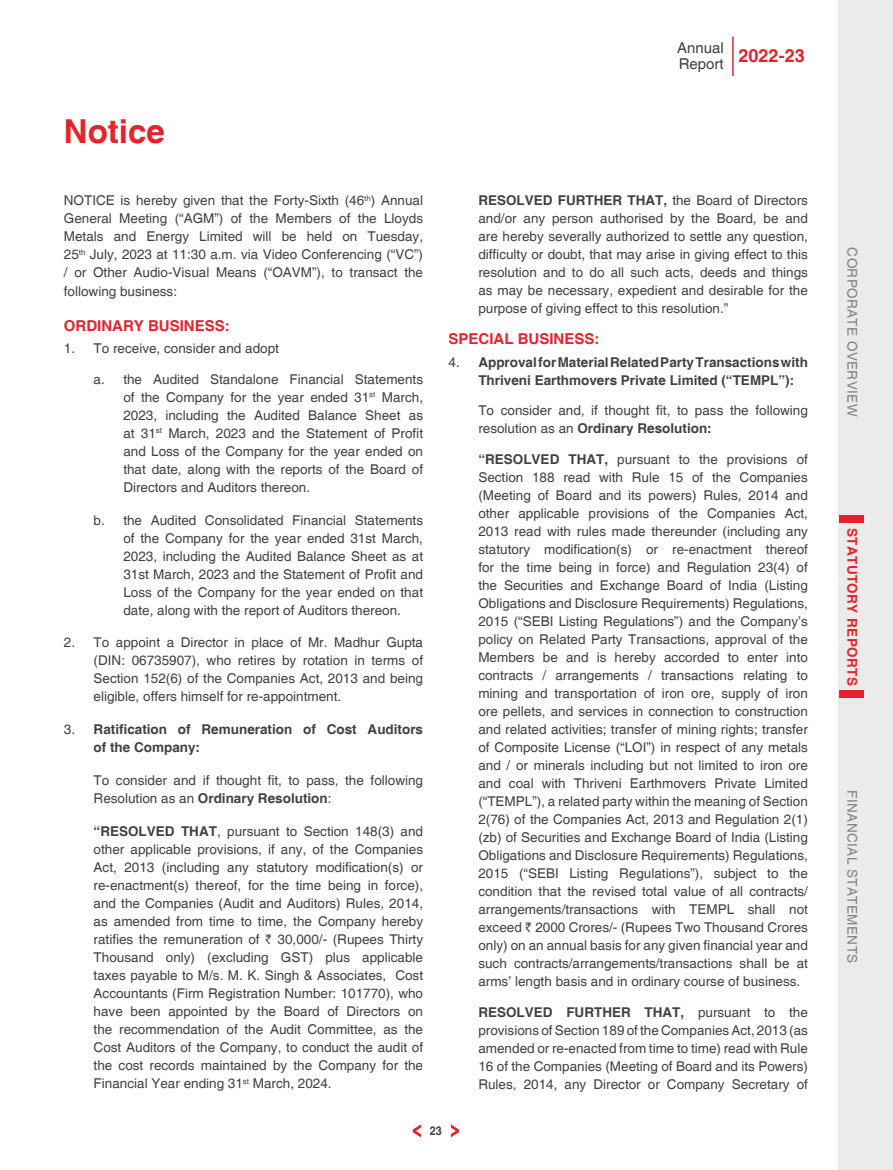
<style>
.page{position:relative;width:893px;height:1170px;background:#fff}
.page>*{position:absolute;margin:0;border:0;box-sizing:border-box;transform-origin:0 0}
.t1{font:700 33px "Helvetica";color:#e8222a}
.t2{font:700 18px "Helvetica";color:#e8222a}
.t3{font:700 15px "Helvetica";color:#e8222a}
.t4{font:15px "Helvetica";color:#414042}
.t5{font:13.5px/18px "Helvetica";color:#414042;text-align:justify}
.t6{font:700 13.5px/18px "Helvetica";color:#414042}
.t7{font:13.5px "Helvetica";letter-spacing:.03em;color:#808285}
.t8{font:700 13.5px "Helvetica";letter-spacing:.03em;color:#e8222a}
.t9{font:700 12px "Helvetica";color:#414042;scale:.9 1}
.s1{font-weight:400}
.s2{font-weight:700}
.s3{font-family:"Rupee"}
</style>
<div class="page">
<div style="left:839px;top:0;width:54px;height:1169px;background:#ebebec"></div>
<svg style="left:412px;top:1124px;width:9px;height:14px"></svg>
<svg style="left:450px;top:1124px;width:10px;height:14px"></svg>
<hr style="left:732px;top:37px;width:2px;height:39px;background:#e8222a">
<div style="left:839px;top:690px;width:24px;height:8px;background:#e8222a"></div>
<div style="left:839px;top:515px;width:24px;height:7px;background:#e8222a"></div>
<h1 class="t1" style="left:64px;top:111px;width:102px">Notice</h1>
<p class="t5" style="left:64px;top:192px;width:361px">NOTICE is hereby given that the Forty-Sixth (46<sup>th</sup>) Annual General Meeting (“AGM”) of the Members of the Lloyds Metals and Energy Limited will be held on Tuesday, 25<sup>th</sup> July, 2023 at 11:30 a.m. via Video Conferencing (“VC”) / or Other Audio-Visual Means (“OAVM”), to transact the following business:</p>
<p class="t3" style="left:64px;top:316px;width:167px">ORDINARY BUSINESS:</p>
<p class="t5" style="left:64px;top:339px;width:217px">1. To receive, consider and adopt</p>
<p class="t5" style="left:123px;top:370px;width:301px;text-indent:-30px">a. the Audited Standalone Financial Statements of the Company for the year ended 31<sup>st</sup> March, 2023, including the Audited Balance Sheet as at 31<sup>st</sup> March, 2023 and the Statement of Profit and Loss of the Company for the year ended on that date, along with the reports of the Board of Directors and Auditors thereon.</p>
<p class="t5" style="left:123px;top:511px;width:301px;text-indent:-30px">b. the Audited Consolidated Financial Statements of the Company for the year ended 31st March, 2023, including the Audited Balance Sheet as at 31st March, 2023 and the Statement of Profit and Loss of the Company for the year ended on that date, along with the report of Auditors thereon.</p>
<p class="t5" style="left:94px;top:634px;width:331px;text-indent:-30px">2. To appoint a Director in place of Mr. Madhur Gupta (DIN: 06735907), who retires by rotation in terms of Section 152(6) of the Companies Act, 2013 and being eligible, offers himself for re-appointment.</p>
<p class="t6" style="left:94px;top:721px;width:331px;text-indent:-30px"><span class="s1">3.</span> Ratification of Remuneration of Cost Auditors of the Company:</p>
<p class="t5" style="left:94px;top:772px;width:331px">To consider and if thought fit, to pass, the following<br>Resolution as an <span class="s2">Ordinary Resolution</span>:</p>
<p class="t5" style="left:94px;top:822px;width:331px"><span class="s2">“RESOLVED THAT</span>, pursuant to Section 148(3) and other applicable provisions, if any, of the Companies Act, 2013 (including any statutory modification(s) or re-enactment(s) thereof, for the time being in force), and the Companies (Audit and Auditors) Rules, 2014, as amended from time to time, the Company hereby ratifies the remuneration of <span class="s3">`</span> 30,000/- (Rupees Thirty Thousand only) (excluding GST) plus applicable taxes payable to M/s. M. K. Singh &amp; Associates, Cost Accountants (Firm Registration Number: 101770), who have been appointed by the Board of Directors on the recommendation of the Audit Committee, as the Cost Auditors of the Company, to conduct the audit of the cost records maintained by the Company for the Financial Year ending 31<sup>st</sup> March, 2024.</p>
<p class="t4" style="left:677px;top:39px;width:48px">Annual</p>
<h2 class="t2" style="left:679px;top:45px;width:127px"><sub>Report</sub> 2022-23</h2>
<p class="t5" style="left:478px;top:192px;width:331px"><span class="s2">RESOLVED FURTHER THAT,</span> the Board of Directors and/or any person authorised by the Board, be and are hereby severally authorized to settle any question, difficulty or doubt, that may arise in giving effect to this resolution and to do all such acts, deeds and things as may be necessary, expedient and desirable for the purpose of giving effect to this resolution.”</p>
<p class="t3" style="left:449px;top:330px;width:152px">SPECIAL BUSINESS:</p>
<p class="t6" style="left:478px;top:353px;width:331px;text-indent:-30px"><span class="s1">4.</span> Approval for Material Related Party Transactions with<br>Thriveni Earthmovers Private Limited (“TEMPL”):</p>
<p class="t5" style="left:478px;top:402px;width:331px">To consider and, if thought fit, to pass the following resolution as an <span class="s2">Ordinary Resolution:</span></p>
<p class="t5" style="left:478px;top:451px;width:331px"><span class="s2">“RESOLVED THAT,</span> pursuant to the provisions of Section 188 read with Rule 15 of the Companies (Meeting of Board and its powers) Rules, 2014 and other applicable provisions of the Companies Act, 2013 read with rules made thereunder (including any statutory modification(s) or re-enactment thereof for the time being in force) and Regulation 23(4) of the Securities and Exchange Board of India (Listing Obligations and Disclosure Requirements) Regulations, 2015 (“SEBI Listing Regulations”) and the Company’s policy on Related Party Transactions, approval of the Members be and is hereby accorded to enter into contracts / arrangements / transactions relating to mining and transportation of iron ore, supply of iron ore pellets, and services in connection to construction and related activities; transfer of mining rights; transfer of Composite License (“LOI”) in respect of any metals and / or minerals including but not limited to iron ore and coal with Thriveni Earthmovers Private Limited (“TEMPL”), a related party within the meaning of Section 2(76) of the Companies Act, 2013 and Regulation 2(1) (zb) of Securities and Exchange Board of India (Listing Obligations and Disclosure Requirements) Regulations, 2015 (“SEBI Listing Regulations”), subject to the condition that the revised total value of all contracts/ arrangements/transactions with TEMPL shall not exceed <span class="s3">`</span> 2000 Crores/- (Rupees Two Thousand Crores only) on an annual basis for any given financial year and such contracts/arrangements/transactions shall be at arms’ length basis and in ordinary course of business.</p>
<p class="t5" style="left:478px;top:1003px;width:331px"><span class="s2">RESOLVED FURTHER THAT,</span> pursuant to the provisions of Section 189 of the Companies Act, 2013 (as amended or re-enacted from time to time) read with Rule 16 of the Companies (Meeting of Board and its Powers)<br>Rules, 2014, any Director or Company Secretary of</p>
<p class="t9" style="left:430px;top:1123px;width:15px">23</p>
<p class="t7" style="left:860px;top:247px;width:170px;rotate:90deg">Corporate Overview</p>
<p class="t8" style="left:860px;top:527px;width:158px;rotate:90deg">Statutory Reports</p>
<p class="t7" style="left:860px;top:790px;width:173px;rotate:90deg">Financial Statements</p>
</div>
